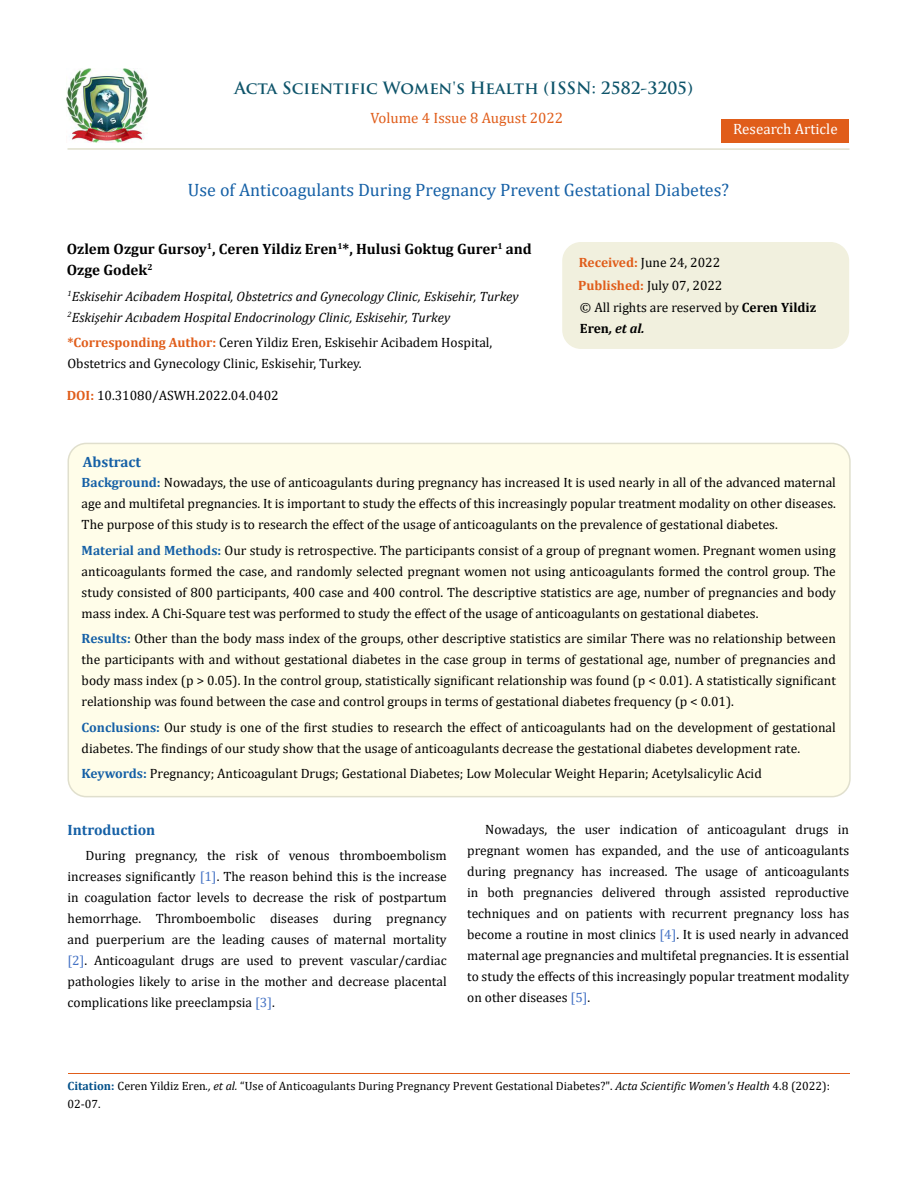
<style>
.page{position:relative;width:917px;height:1188px;background:#fff}
.page>*{position:absolute;margin:0;border:0;box-sizing:border-box;transform-origin:0 0}
.t1{font:18px "Cambria";color:#1560a6}
.t2{font:700 16.5px "Trajan Pro";color:#0e546a}
.t3{font:700 15px/21px "Cambria";color:#000}
.t4{font:15px "Cambria";color:#e05d1a}
.t5{font:700 15px "Cambria";color:#1560a6}
.t6{font:15px "Cambria";color:#fff}
.t7{font:13.5px/21px "Cambria";color:#000;text-align:justify}
.t8{font:italic 13.5px/21px "Cambria";color:#000}
.t9{font:12px/18px "Cambria";color:#000}
.s1{font-weight:700;color:#e05d1a}
.s2{font-weight:700}
.s3{font-weight:700;font-style:italic}
.s4{font-weight:700;color:#1560a6}
.s5{color:#4472c4}
.s6{font-weight:700;color:#035089}
.s7{font-style:italic}
</style>
<div class="page">
<img style="left:67px;top:68px;width:80px;height:74px">
<div style="left:721px;top:119px;width:128px;height:23px;background:#e05d1a"></div>
<div style="left:563px;top:243px;width:285px;height:105px;background:#f1f0de;border-radius:18px"></div>
<div style="left:562px;top:242px;width:287px;height:107px;border:2px solid #f1f0de;border-radius:18px"></div>
<div style="left:68px;top:443px;width:781px;height:354px;background:#fffde9;border-radius:18px"></div>
<div style="left:67px;top:443px;width:783px;height:354px;border:2px solid #e0dfcd;border-radius:18px"></div>
<hr style="left:68px;top:1073px;width:781px;height:1px;background:#e05d1a">
<hr style="left:67px;top:148px;width:782px;height:2px;background:#e0dfcd">
<p class="t2" style="left:234px;top:77px;width:460px">Acta Scientific Women's Health (ISSN: 2582-3205)</p>
<p class="t4" style="left:370px;top:109px;width:194px">Volume 4 Issue 8 August 2022</p>
<p class="t6" style="left:733px;top:120px;width:106px">Research Article</p>
<h1 class="t1" style="left:188px;top:180px;width:542px">Use of Anticoagulants During Pregnancy Prevent Gestational Diabetes?</h1>
<p class="t3" style="left:67px;top:238px;width:466px">Ozlem Ozgur Gursoy<sup>1</sup>, Ceren Yildiz Eren<sup>1</sup>*, Hulusi Goktug Gurer<sup>1</sup> and<br>Ozge Godek<sup>2</sup></p>
<p class="t8" style="left:67px;top:285px;width:452px"><sup>1</sup>Eskisehir Acibadem Hospital, Obstetrics and Gynecology Clinic, Eskisehir, Turkey<br><sup>2</sup>Eskişehir Acıbadem Hospital Endocrinology Clinic, Eskisehir, Turkey</p>
<p class="t7" style="left:67px;top:331px;width:426px"><span class="s1">*Corresponding Author:</span> Ceren Yildiz Eren, Eskisehir Acibadem Hospital,<br>Obstetrics and Gynecology Clinic, Eskisehir, Turkey.</p>
<p class="t7" style="left:67px;top:384px;width:213px"><span class="s1">DOI:</span> 10.31080/ASWH.2022.04.0402</p>
<p class="t7" style="left:578px;top:251px;width:146px;line-height:23px"><span class="s1">Received:</span> June 24, 2022<br><span class="s1">Published:</span> July 07, 2022</p>
<p class="t7" style="left:580px;top:297px;width:238px">© All rights are reserved by <span class="s2">Ceren Yildiz<br>Eren</span><span class="s3">, et al.</span></p>
<p class="t5" style="left:83px;top:451px;width:60px">Abstract</p>
<p class="t7" style="left:82px;top:472px;width:755px"><span class="s4">Background:</span> Nowadays, the use of anticoagulants during pregnancy has increased It is used nearly in all of the advanced maternal age and multifetal pregnancies. It is important to study the effects of this increasingly popular treatment modality on other diseases.<br>The purpose of this study is to research the effect of the usage of anticoagulants on the prevalence of gestational diabetes.</p>
<p class="t7" style="left:82px;top:540px;width:755px"><span class="s4">Material and Methods:</span> Our study is retrospective. The participants consist of a group of pregnant women. Pregnant women using anticoagulants formed the case, and randomly selected pregnant women not using anticoagulants formed the control group. The study consisted of 800 participants, 400 case and 400 control. The descriptive statistics are age, number of pregnancies and body mass index. A Chi-Square test was performed to study the effect of the usage of anticoagulants on gestational diabetes.</p>
<p class="t7" style="left:82px;top:628px;width:755px"><span class="s4">Results:</span> Other than the body mass index of the groups, other descriptive statistics are similar There was no relationship between the participants with and without gestational diabetes in the case group in terms of gestational age, number of pregnancies and body mass index (p &gt; 0.05). In the control group, statistically significant relationship was found (p &lt; 0.01). A statistically significant relationship was found between the case and control groups in terms of gestational diabetes frequency (p &lt; 0.01).</p>
<p class="t7" style="left:82px;top:717px;width:755px"><span class="s4">Conclusions:</span> Our study is one of the first studies to research the effect of anticoagulants had on the development of gestational diabetes. The findings of our study show that the usage of anticoagulants decrease the gestational diabetes development rate.</p>
<p class="t7" style="left:82px;top:763px;width:681px"><span class="s4">Keywords:</span> Pregnancy; Anticoagulant Drugs; Gestational Diabetes; Low Molecular Weight Heparin; Acetylsalicylic Acid</p>
<p class="t5" style="left:68px;top:819px;width:89px">Introduction</p>
<p class="t7" style="left:68px;top:845px;width:381px;text-indent:18px">During pregnancy, the risk of venous thromboembolism increases significantly <span class="s5">[1]</span>. The reason behind this is the increase in coagulation factor levels to decrease the risk of postpartum hemorrhage. Thromboembolic diseases during pregnancy and puerperium are the leading causes of maternal mortality <span class="s5">[2]</span>. Anticoagulant drugs are used to prevent vascular/cardiac pathologies likely to arise in the mother and decrease placental complications like preeclampsia <span class="s5">[3]</span>.</p>
<p class="t7" style="left:467px;top:819px;width:383px;text-indent:18px">Nowadays, the user indication of anticoagulant drugs in pregnant women has expanded, and the use of anticoagulants during pregnancy has increased. The usage of anticoagulants in both pregnancies delivered through assisted reproductive techniques and on patients with recurrent pregnancy loss has become a routine in most clinics <span class="s5">[4]</span>. It is used nearly in advanced maternal age pregnancies and multifetal pregnancies. It is essential to study the effects of this increasingly popular treatment modality on other diseases <span class="s5">[5]</span>.</p>
<p class="t9" style="left:68px;top:1077px;width:764px"><span class="s6">Citation:</span> Ceren Yildiz Eren<span class="s7">., et al.</span> “Use of Anticoagulants During Pregnancy Prevent Gestational Diabetes?". <span class="s7">Acta Scientific Women's Health</span> 4.8 (2022):<br>02-07.</p>
</div>
